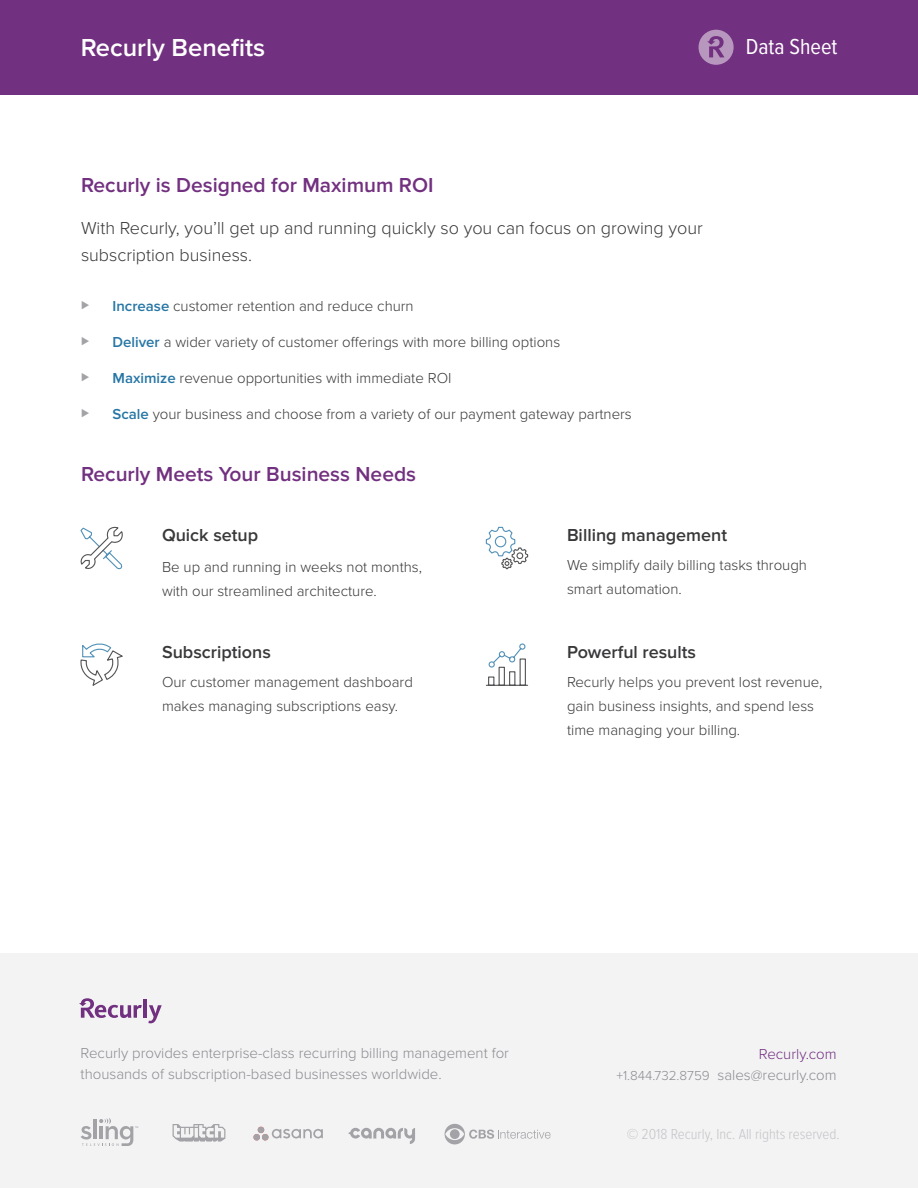
<style>
.page{position:relative;width:918px;height:1188px;background:#fff}
.page>*{position:absolute;margin:0;border:0;box-sizing:border-box;transform-origin:0 0}
.Subhead__Regular{font:600 25.5px "Proxima Nova";color:#fff}
.Notes___Legal__Regul{font:22.5px "Proxima Nova Cond";color:#fff}
.Header__H2{font:600 21px "Proxima Nova";color:#723080}
.Body_Copy__Regular{font:300 18px/27px "Proxima Nova";color:#38383a}
.Subhead__Regular-2{font:600 18px "Proxima Nova";color:#38383a}
.Body_Copy__Small{font:300 15px/24px "Proxima Nova";color:#38383a}
.t1{font:300 15px/21px "Proxima Nova";color:#8c8c91}
.t2{font:300 15px "Proxima Nova Cond";color:#c5c5c8}
.t3{font:300 15px "Proxima Nova";color:#723080}
.t4{font:13.5px "Proxima Nova";color:#a3a3a7}
.s1{font-weight:600;color:#2676a5}
.s2{font-size:13.5px}
</style>
<div class="page">
<svg style="left:80px;top:643px;width:43px;height:43px"></svg>
<svg style="left:80px;top:527px;width:43px;height:42px"></svg>
<svg style="left:485px;top:526px;width:44px;height:44px"></svg>
<svg style="left:486px;top:643px;width:42px;height:43px"></svg>
<div style="left:0;top:0;width:918px;height:94px;background:#723080"></div>
<svg style="left:699px;top:30px;width:35px;height:35px"></svg>
<div style="left:0;top:954px;width:918px;height:234px;background:#f3f3f4"></div>
<hr style="left:144px;top:999px;width:3px;height:19px;background:#723080">
<svg style="left:79px;top:998px;width:63px;height:20px"></svg>
<svg style="left:148px;top:1005px;width:14px;height:18px"></svg>
<svg style="left:173px;top:1124px;width:52px;height:18px"></svg>
<svg style="left:445px;top:1124px;width:106px;height:20px"></svg>
<svg style="left:81px;top:1118px;width:57px;height:28px"></svg>
<svg style="left:348px;top:1128px;width:67px;height:16px"></svg>
<svg style="left:254px;top:1127px;width:69px;height:13px"></svg>
<p class="Subhead__Regular" style="left:81px;top:33px;width:186px">Recurly Benefits</p>
<p class="Notes___Legal__Regul" style="left:746px;top:34px;width:93px">Data Sheet</p>
<p class="Header__H2" style="left:81px;top:173px;width:354px">Recurly is Designed for Maximum ROI</p>
<p class="Body_Copy__Regular" style="left:81px;top:215px;width:623px">With Recurly, you’ll get up and running quickly so you can focus on growing your subscription business.</p>
<p class="t4" style="left:81px;top:297px;width:9px">⊲</p>
<p class="Body_Copy__Small" style="left:112px;top:294px;width:303px"><span class="s1">Increase</span> customer retention and reduce churn</p>
<p class="t4" style="left:81px;top:333px;width:9px">⊲</p>
<p class="Body_Copy__Small" style="left:112px;top:330px;width:449px"><span class="s1">Deliver</span> a wider variety of customer offerings with more billing options</p>
<p class="t4" style="left:81px;top:369px;width:9px">⊲</p>
<p class="Body_Copy__Small" style="left:112px;top:366px;width:340px"><span class="s1">Maximize</span> revenue opportunities with immediate ROI</p>
<p class="t4" style="left:81px;top:405px;width:9px">⊲</p>
<p class="Body_Copy__Small" style="left:112px;top:402px;width:521px"><span class="s1">Scale</span> your business and choose from a variety of our payment gateway partners</p>
<p class="Header__H2" style="left:81px;top:462px;width:337px">Recurly Meets Your Business Needs</p>
<p class="Subhead__Regular-2" style="left:162px;top:525px;width:98px">Quick setup</p>
<p class="Subhead__Regular-2" style="left:567px;top:525px;width:162px">Billing management</p>
<p class="Body_Copy__Small" style="left:162px;top:555px;width:262px">Be up and running in weeks not months, with our streamlined architecture.</p>
<p class="Body_Copy__Small" style="left:567px;top:553px;width:242px">We simplify daily billing tasks through smart automation.</p>
<p class="Subhead__Regular-2" style="left:162px;top:642px;width:110px">Subscriptions</p>
<p class="Subhead__Regular-2" style="left:567px;top:642px;width:131px">Powerful results</p>
<p class="Body_Copy__Small" style="left:162px;top:670px;width:252px">Our customer management dashboard makes managing subscriptions easy.</p>
<p class="Body_Copy__Small" style="left:567px;top:670px;width:257px">Recurly helps you prevent lost revenue, gain business insights, and spend less time managing your billing.</p>
<p class="t1" style="left:81px;top:1043px;width:430px">Recurly provides enterprise-class recurring billing management for thousands of subscription-based businesses worldwide.</p>
<p class="t3" style="left:759px;top:1045px;width:79px">Recurly.com</p>
<p class="t1" style="left:616px;top:1064px;width:222px"><span class="s2">+1.844.732.8759</span> sales@recurly.com</p>
<p class="t2" style="left:627px;top:1126px;width:214px">© 2018 Recurly, Inc. All rights reserved.</p>
</div>
